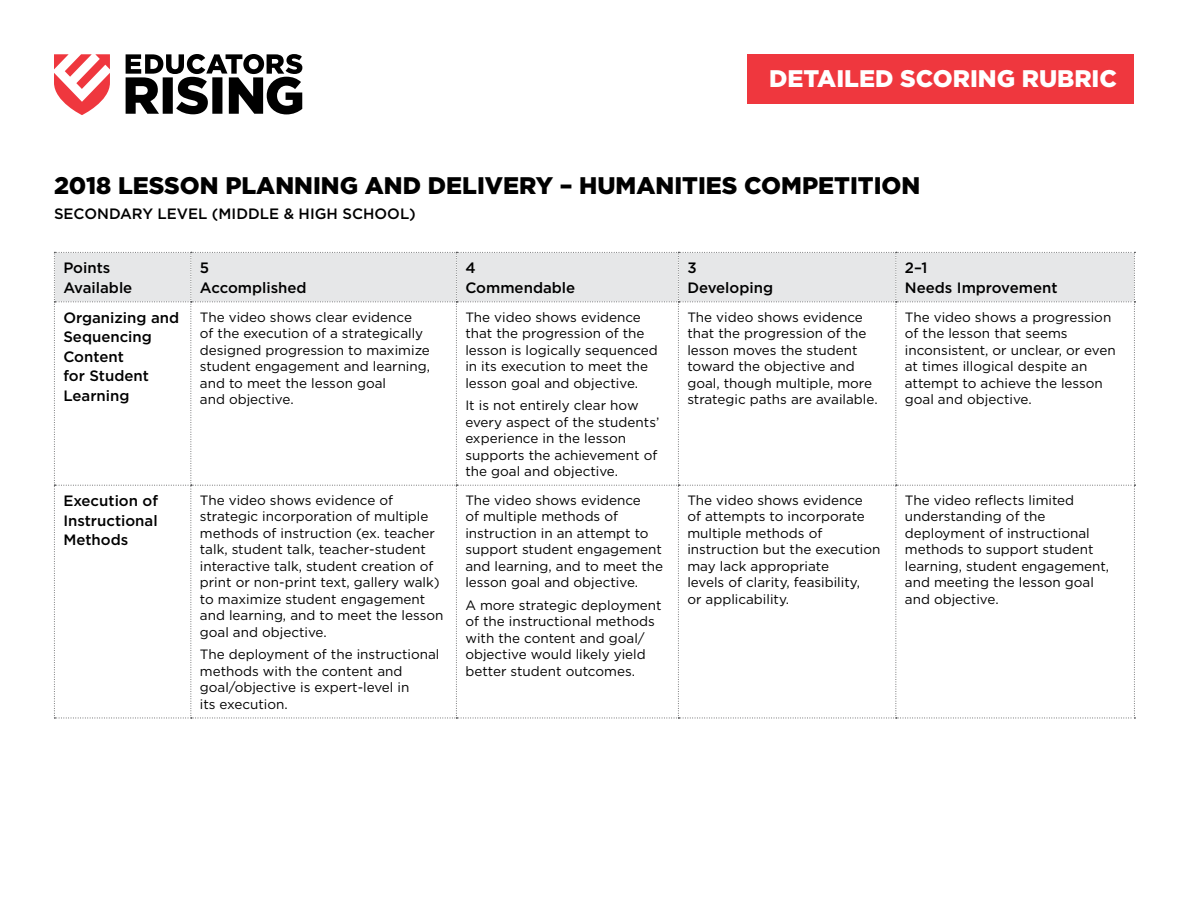
<style>
.page{position:relative;width:1188px;height:918px;background:#fff}
.page>*{position:absolute;margin:0;border:0;box-sizing:border-box;transform-origin:0 0}
.t1{font:900 24px "Gotham";color:#000}
.t2{font:900 24px "Gotham";color:#fff}
.t3{font:500 15px/19.5px "Gotham";color:#000}
.t4{font:13.5px/16.5px "Gotham";color:#000}
</style>
<div class="page">
<svg style="left:126px;top:54px;width:176px;height:60px"></svg>
<svg style="left:54px;top:54px;width:56px;height:61px"></svg>
<div style="left:747px;top:54px;width:387px;height:50px;background:#ef373e"></div>
<svg style="left:54px;top:252px;width:1081px;height:467px"></svg>
<h1 class="t2" style="left:769px;top:62px;width:349px">DETAILED SCORING RUBRIC</h1>
<h1 class="t1" style="left:54px;top:169px;width:710px">2018 LESSON PLANNING AND DELIVERY – HUMANITIES COM</h1>
<h1 class="t1" style="left:802px;top:169px;width:32px">PETITION</h1>
<p class="t3" style="left:54px;top:204px;width:363px">SECONDARY LEVEL (MIDDLE &amp; HIGH SCHOOL)</p>
<p class="t3" style="left:63px;top:258px;width:70px">Points<br>Available</p>
<p class="t3" style="left:200px;top:258px;width:108px">5<br>Accomplished</p>
<p class="t3" style="left:465px;top:258px;width:111px">4<br>Commendable</p>
<p class="t3" style="left:687px;top:258px;width:87px">3<br>Developing</p>
<p class="t3" style="left:905px;top:258px;width:154px">2–1<br>Needs Improvement</p>
<p class="t3" style="left:63px;top:308px;width:117px">Organizing and<br>Sequencing<br>Content<br>for Student<br>Learning</p>
<p class="t4" style="left:200px;top:308px;width:232px">The video shows clear evidence<br>of the execution of a strategically designed progression to maximize student engagement and learning, and to meet the lesson goal<br>and objective.</p>
<p class="t4" style="left:465px;top:308px;width:194px">The video shows evidence that the progression of the lesson is logically sequenced in its execution to meet the lesson goal and objective.</p>
<p class="t4" style="left:687px;top:308px;width:192px">The video shows evidence that the progression of the lesson moves the student toward the objective and goal, though multiple, more strategic paths are available.</p>
<p class="t4" style="left:905px;top:308px;width:212px">The video shows a progression of the lesson that seems inconsistent, or unclear, or even at times illogical despite an attempt to achieve the lesson goal and objective.</p>
<p class="t4" style="left:465px;top:397px;width:196px">It is not entirely clear how every aspect of the students’ experience in the lesson supports the achievement of the goal and objective.</p>
<p class="t3" style="left:63px;top:491px;width:96px;text-align:justify">Execution of Instructional Methods</p>
<p class="t4" style="left:200px;top:492px;width:245px">The video shows evidence of strategic incorporation of multiple methods of instruction (ex. teacher talk, student talk, teacher-student interactive talk, student creation of print or non-print text, gallery walk) to maximize student engagement and learning, and to meet the lesson goal and objective.</p>
<p class="t4" style="left:200px;top:646px;width:241px">The deployment of the instructional methods with the content and goal/objective is expert-level in<br>its execution.</p>
<p class="t4" style="left:465px;top:492px;width:199px">The video shows evidence<br>of multiple methods of instruction in an attempt to support student engagement and learning, and to meet the lesson goal and objective.</p>
<p class="t4" style="left:465px;top:597px;width:198px">A more strategic deployment of the instructional methods with the content and goal/ objective would likely yield better student outcomes.</p>
<p class="t4" style="left:687px;top:492px;width:195px">The video shows evidence<br>of attempts to incorporate multiple methods of instruction but the execution may lack appropriate<br>levels of clarity, feasibility,<br>or applicability.</p>
<p class="t4" style="left:905px;top:492px;width:206px">The video reflects limited understanding of the deployment of instructional methods to support student learning, student engagement, and meeting the lesson goal and objective.</p>
</div>
